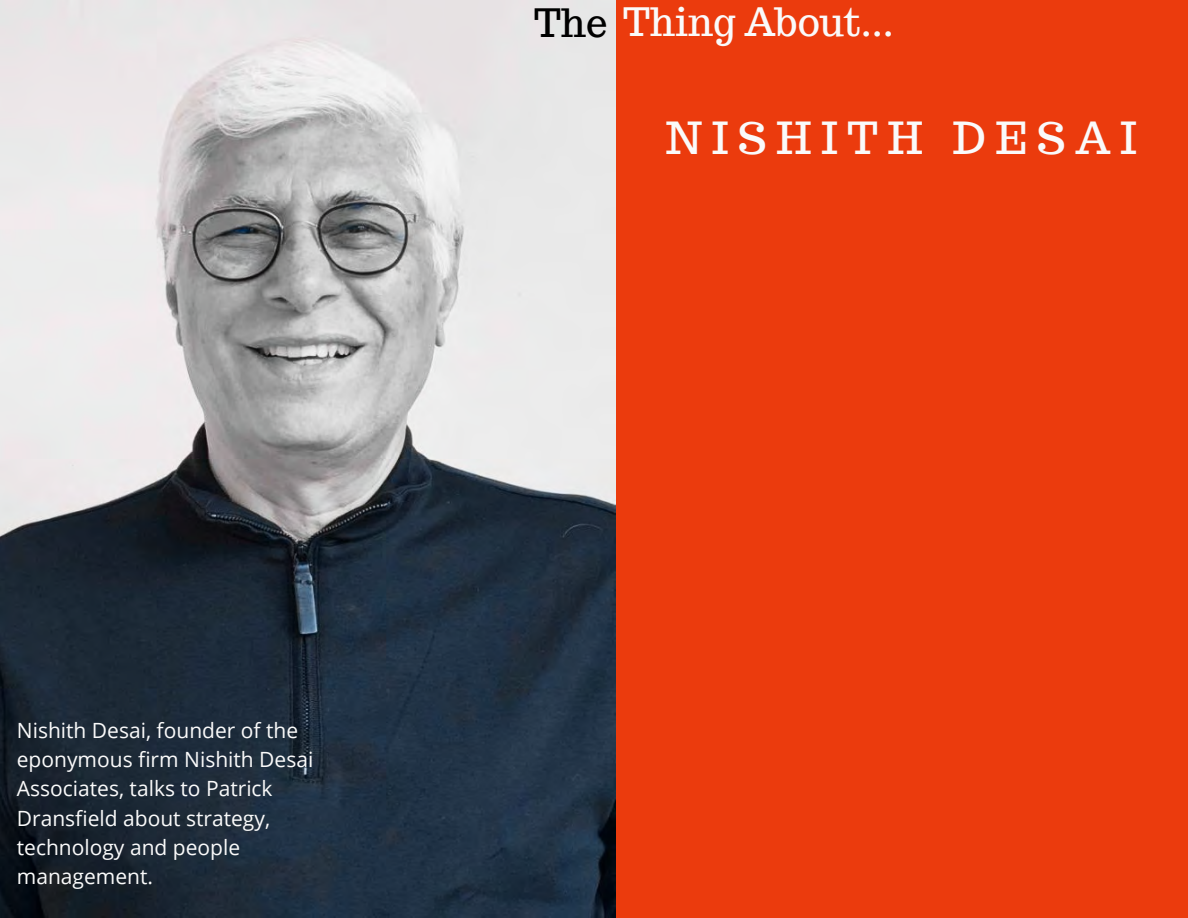
<style>
.page{position:relative;width:1188px;height:918px;background:#fff}
.page>*{position:absolute;margin:0;border:0;box-sizing:border-box;transform-origin:0 0}
.t1{font:43.35px "Trocchi";letter-spacing:.23em;color:#fafafa}
.t2{font:38.25px "Trocchi";color:#fafafa}
.t3{font:21px/29.2px "Open Sans";color:#fafafa}
.s1{color:#000}
</style>
<div class="page">
<div style="left:616px;top:0;width:572px;height:918px;background:#eb3b0d"></div>
<img style="left:0;top:0;width:615px;height:918px">
<h2 class="t2" style="left:534px;top:-3px;width:361px"><span class="s1">The</span> Thing About...</h2>
<h1 class="t1" style="left:666px;top:110px;width:473px">NISHITH DESAI</h1>
<p class="t3" style="left:17px;top:715px;width:298px">Nishith Desai, founder of the eponymous firm Nishith Desai<br>Associates, talks to Patrick<br>Dransfield about strategy, technology and people management.</p>
</div>
